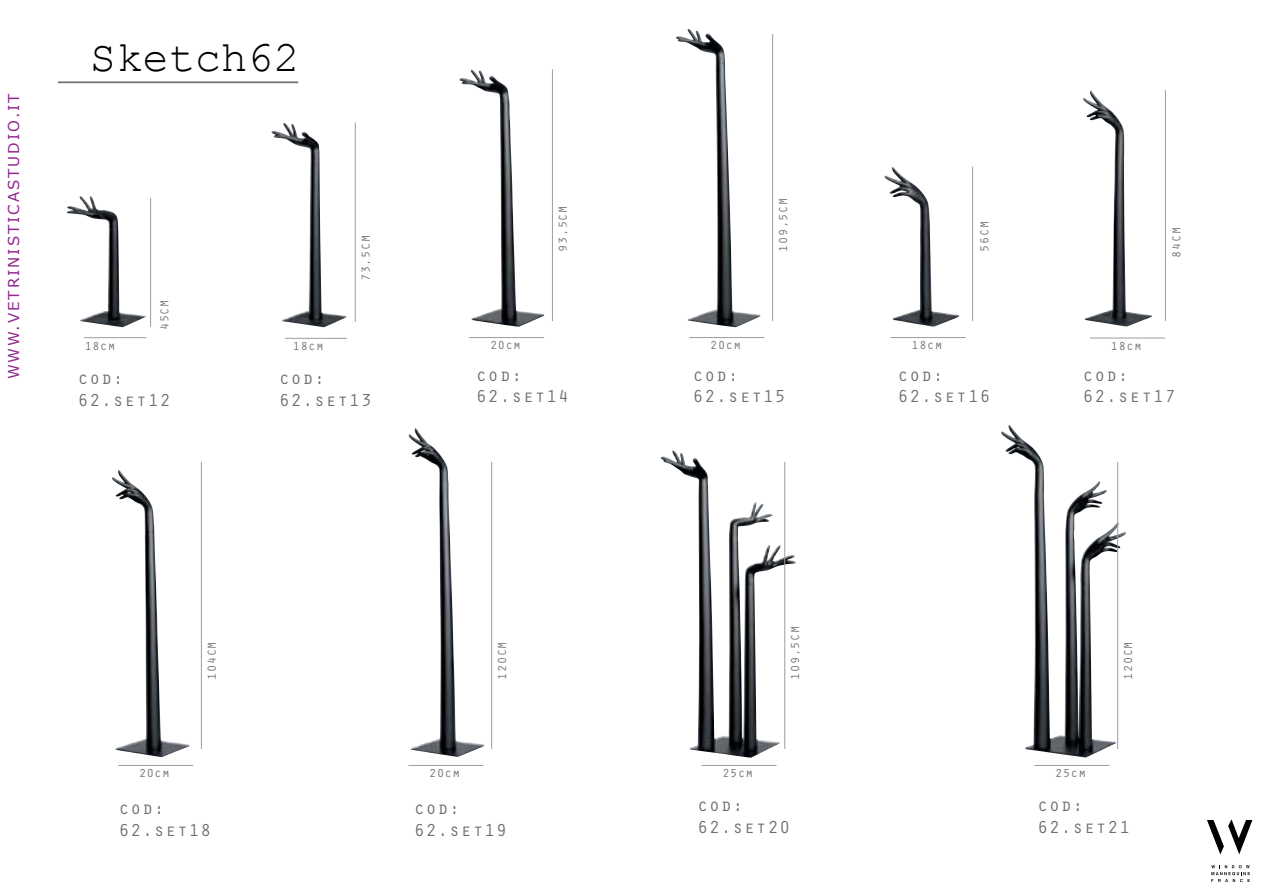
<style>
.page{position:relative;width:1263px;height:893px;background:#fff}
.page>*{position:absolute;margin:0;border:0;box-sizing:border-box;transform-origin:0 0}
.t1{font:43.65px "Courier New";color:#000}
.t2{font:18px/21.6px "Orator Std";letter-spacing:.05em;color:#6d6e71}
.t3{font:15px "Verdana";letter-spacing:.13em;color:#92278f}
.t4{font:12px "Orator Std";letter-spacing:.05em;color:#6d6e71}
</style>
<div class="page">
<hr style="left:58px;top:81px;width:240px;height:2px;background:#6d6e71">
<img style="left:67px;top:196px;width:79px;height:131px">
<img style="left:271px;top:123px;width:76px;height:204px">
<img style="left:459px;top:70px;width:85px;height:257px">
<img style="left:676px;top:29px;width:84px;height:298px">
<img style="left:884px;top:167px;width:75px;height:160px">
<img style="left:1083px;top:90px;width:69px;height:237px">
<img style="left:112px;top:470px;width:78px;height:287px">
<img style="left:408px;top:428px;width:76px;height:329px">
<img style="left:661px;top:451px;width:135px;height:307px">
<img style="left:1001px;top:425px;width:125px;height:333px">
<hr style="left:355px;top:122px;width:1px;height:200px;background:#9e9ea1">
<hr style="left:285px;top:338px;width:62px;height:1px;background:#9e9ea1">
<hr style="left:84px;top:337px;width:62px;height:1px;background:#9e9ea1">
<hr style="left:150px;top:198px;width:1px;height:129px;background:#9e9ea1">
<hr style="left:552px;top:69px;width:1px;height:252px;background:#9e9ea1">
<hr style="left:469px;top:337px;width:75px;height:1px;background:#9e9ea1">
<hr style="left:772px;top:34px;width:1px;height:287px;background:#9e9ea1">
<hr style="left:689px;top:337px;width:75px;height:1px;background:#9e9ea1">
<hr style="left:972px;top:167px;width:1px;height:154px;background:#9e9ea1">
<hr style="left:891px;top:337px;width:75px;height:1px;background:#9e9ea1">
<hr style="left:1165px;top:90px;width:1px;height:231px;background:#9e9ea1">
<hr style="left:1090px;top:338px;width:75px;height:1px;background:#9e9ea1">
<hr style="left:201px;top:462px;width:1px;height:287px;background:#9e9ea1">
<hr style="left:118px;top:765px;width:75px;height:1px;background:#9e9ea1">
<hr style="left:491px;top:462px;width:1px;height:287px;background:#9e9ea1">
<hr style="left:408px;top:765px;width:75px;height:1px;background:#9e9ea1">
<hr style="left:784px;top:462px;width:1px;height:287px;background:#9e9ea1">
<hr style="left:701px;top:765px;width:75px;height:1px;background:#9e9ea1">
<hr style="left:1117px;top:462px;width:1px;height:287px;background:#9e9ea1">
<hr style="left:1034px;top:765px;width:75px;height:1px;background:#9e9ea1">
<svg style="left:1207px;top:819px;width:45px;height:35px"></svg>
<svg style="left:1211px;top:865px;width:39px;height:17px"></svg>
<p class="t3" style="left:4px;top:379px;width:287px;rotate:-90deg">WWW.VETRINISTICASTUDIO.IT</p>
<h1 class="t1" style="left:90px;top:31px;width:211px">Sketch62</h1>
<p class="t4" style="left:85px;top:337px;width:32px">18cm</p>
<p class="t4" style="left:156px;top:330px;width:32px;rotate:-90deg">45CM</p>
<p class="t4" style="left:293px;top:337px;width:32px">18cm</p>
<p class="t4" style="left:357px;top:281px;width:48px;rotate:-90deg">73,5CM</p>
<p class="t4" style="left:490px;top:337px;width:32px">20cm</p>
<p class="t4" style="left:554px;top:252px;width:48px;rotate:-90deg">93,5CM</p>
<p class="t4" style="left:710px;top:337px;width:32px">20cm</p>
<p class="t4" style="left:774px;top:252px;width:55px;rotate:-90deg">109,5CM</p>
<p class="t4" style="left:912px;top:337px;width:32px">18cm</p>
<p class="t4" style="left:976px;top:252px;width:32px;rotate:-90deg">56CM</p>
<p class="t4" style="left:1168px;top:258px;width:32px;rotate:-90deg">84CM</p>
<p class="t4" style="left:1111px;top:337px;width:32px">18cm</p>
<p class="t2" style="left:78px;top:366px;width:94px">cod:<br>62.set12</p>
<p class="t2" style="left:279px;top:366px;width:94px">cod:<br>62.set13</p>
<p class="t2" style="left:476px;top:363px;width:94px">cod:<br>62.set14</p>
<p class="t2" style="left:693px;top:363px;width:94px">cod:<br>62.set15</p>
<p class="t2" style="left:898px;top:363px;width:94px">cod:<br>62.set16</p>
<p class="t2" style="left:1083px;top:363px;width:94px">cod:<br>62.set17</p>
<p class="t4" style="left:139px;top:764px;width:32px">20cm</p>
<p class="t4" style="left:203px;top:680px;width:40px;rotate:-90deg">104CM</p>
<p class="t4" style="left:429px;top:764px;width:32px">20cm</p>
<p class="t4" style="left:493px;top:680px;width:40px;rotate:-90deg">120CM</p>
<p class="t4" style="left:722px;top:764px;width:32px">25cm</p>
<p class="t4" style="left:787px;top:680px;width:55px;rotate:-90deg">109,5CM</p>
<p class="t4" style="left:1055px;top:764px;width:32px">25cm</p>
<p class="t4" style="left:1119px;top:680px;width:40px;rotate:-90deg">120CM</p>
<p class="t2" style="left:119px;top:797px;width:94px">cod:<br>62.set18</p>
<p class="t2" style="left:414px;top:797px;width:94px">cod:<br>62.set19</p>
<p class="t2" style="left:697px;top:793px;width:94px">cod:<br>62.set20</p>
<p class="t2" style="left:1037px;top:793px;width:94px">cod:<br>62.set21</p>
</div>
